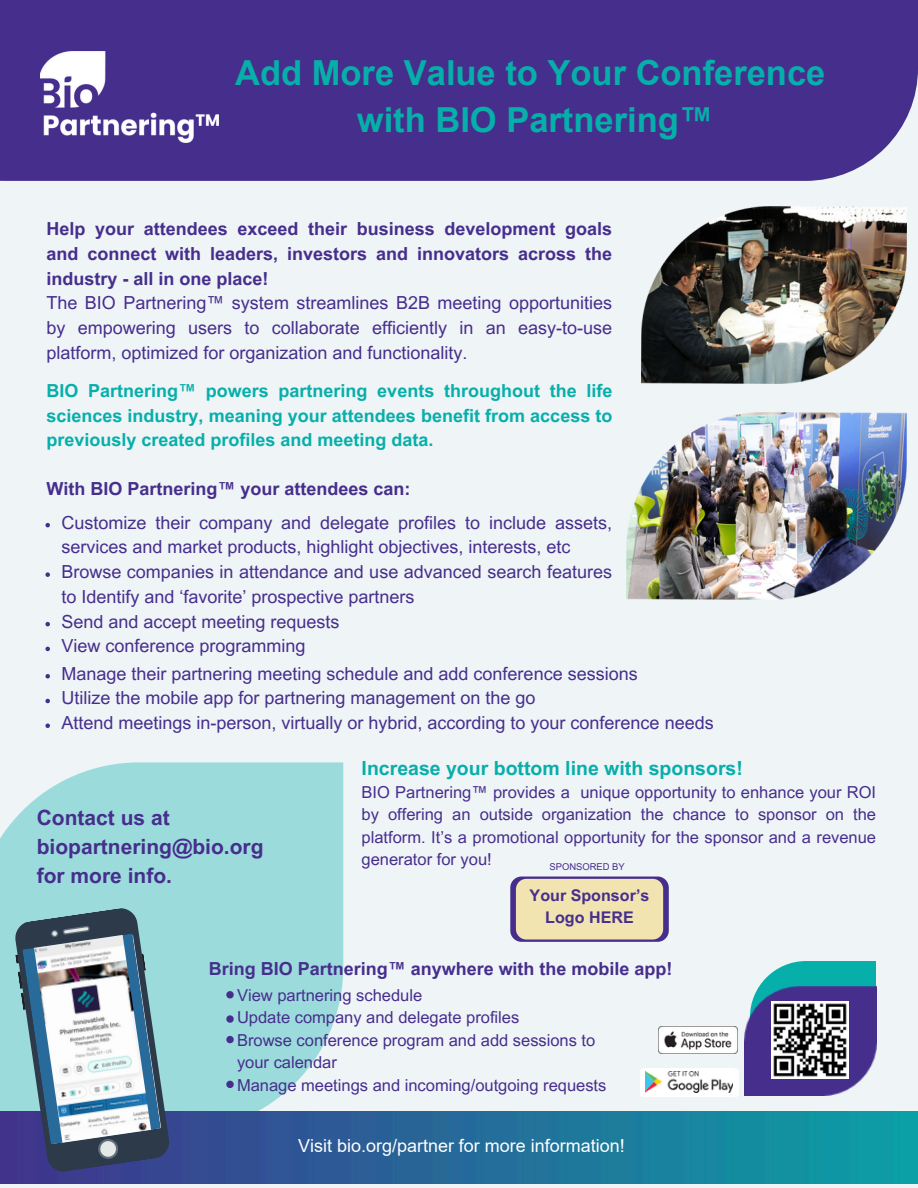
<style>
.page{position:relative;width:918px;height:1188px;background:#eff4f7}
.page>*{position:absolute;margin:0;border:0;box-sizing:border-box;transform-origin:0 0}
.t1{font:700 34.5px/47.2px "Arial";color:#07afaa;text-align:center}
.t2{font:700 21px/29.2px "Arial MT Pro";color:#462e8d}
.t3{font:700 19.5px "Arial MT Pro";color:#07afaa}
.t4{font:18px/24.8px "Arial MT Pro";color:#462e8d}
.t5{font:700 18px/24.8px "Arial MT Pro";color:#07afaa;text-align:justify}
.t6{font:700 18px "Arial MT Pro";color:#462e8d}
.t7{font:18px "Arial";color:#fff}
.t8{font:16.5px/22.5px "Arial MT Pro";color:#462e8d}
.t9{font:700 16.05px/22.2px "Arial MT Pro";color:#462e8d;text-align:center}
.t10{font:9.45px "Arial MT Pro";color:#462e8d}
.s1{font-weight:700}
</style>
<div class="page">
<svg style="left:0;top:762px;width:343px;height:350px;background:#a2dcdd"></svg>
<img style="left:0;top:1112px;width:918px;height:72px">
<div style="left:0;top:0;width:918px;height:181px;background:#462e8d"></div>
<img style="left:640px;top:1068px;width:98px;height:28px">
<svg style="left:13px;top:906px;width:158px;height:268px;background:#608298"></svg>
<img style="left:34px;top:935px;width:117px;height:208px">
<svg style="left:510px;top:877px;width:159px;height:65px;background:#dbccad"></svg>
<svg style="left:226px;top:1015px;width:8px;height:8px"></svg>
<svg style="left:226px;top:1036px;width:8px;height:7px"></svg>
<svg style="left:226px;top:991px;width:8px;height:7px"></svg>
<svg style="left:226px;top:1081px;width:8px;height:7px"></svg>
<img style="left:626px;top:413px;width:280px;height:187px">
<img style="left:641px;top:206px;width:266px;height:177px">
<img style="left:41px;top:52px;width:177px;height:91px">
<svg style="left:759px;top:961px;width:117px;height:26px;background:#23b4b2"></svg>
<img style="left:745px;top:987px;width:131px;height:109px">
<img style="left:659px;top:1027px;width:79px;height:27px">
<img style="left:646px;top:1072px;width:87px;height:20px">
<img style="left:772px;top:1002px;width:76px;height:76px">
<svg style="left:45px;top:523px;width:5px;height:4px"></svg>
<svg style="left:45px;top:572px;width:5px;height:5px"></svg>
<svg style="left:45px;top:622px;width:5px;height:4px"></svg>
<svg style="left:45px;top:647px;width:5px;height:4px"></svg>
<svg style="left:45px;top:674px;width:5px;height:5px"></svg>
<svg style="left:45px;top:699px;width:5px;height:4px"></svg>
<svg style="left:45px;top:724px;width:5px;height:4px"></svg>
<p class="t1" style="left:235px;top:50px;width:592px">Add More Value to Your Conference with BIO Partnering™</p>
<p class="t4" style="left:46px;top:219px;width:567px"><span class="s1">Help your attendees exceed their business development goals and connect with leaders, investors and innovators across the industry - all in one place!<br></span>The BIO Partnering™ system streamlines B2B meeting opportunities by empowering users to collaborate efficiently in an easy-to-use platform, optimized for organization and functionality.</p>
<h4 class="t5" style="left:46px;top:380px;width:568px">BIO Partnering™ powers partnering events throughout the life sciences industry, meaning your attendees benefit from access to previously created profiles and meeting data.</h4>
<p class="t6" style="left:46px;top:482px;width:366px">With BIO Partnering™ your attendees can:</p>
<h3 class="t4" style="left:61px;top:512px;width:552px">Customize their company and delegate profiles to include assets, services and market products, highlight objectives, interests, etc</h3>
<p class="t4" style="left:61px;top:562px;width:552px">Browse companies in attendance and use advanced search features to Identify and ‘favorite’ prospective partners</p>
<p class="t4" style="left:61px;top:611px;width:280px">Send and accept meeting requests</p>
<p class="t4" style="left:61px;top:636px;width:246px">View conference programming</p>
<p class="t4" style="left:61px;top:663px;width:578px">Manage their partnering meeting schedule and add conference sessions</p>
<h2 class="t4" style="left:61px;top:688px;width:476px">Utilize the mobile app for partnering management on the go</h2>
<p class="t4" style="left:61px;top:713px;width:654px">Attend meetings in-person, virtually or hybrid, according to your conference needs</p>
<p class="t3" style="left:362px;top:761px;width:383px">Increase your bottom line with sponsors!</p>
<p class="t8" style="left:362px;top:783px;width:516px;text-align:justify">BIO Partnering™ provides a unique opportunity to enhance your ROI by offering an outside organization the chance to sponsor on the platform. It’s a promotional opportunity for the sponsor and a revenue generator for you!</p>
<p class="t2" style="left:37px;top:805px;width:228px">Contact us at biopartnering@bio.org for more info.</p>
<p class="t10" style="left:550px;top:863px;width:77px">SPONSORED BY</p>
<h1 class="t9" style="left:530px;top:886px;width:121px">Your Sponsor’s<br>Logo HERE</h1>
<h4 class="t6" style="left:209px;top:962px;width:465px">Bring BIO Partnering™ anywhere with the mobile app!</h4>
<h3 class="t8" style="left:237px;top:986px;width:371px">View partnering schedule<br>Update company and delegate profiles<br>Browse conference program and add sessions to your calendar<br>Manage meetings and incoming/outgoing requests</h3>
<p class="t7" style="left:298px;top:1136px;width:328px">Visit bio.org/partner for more information!</p>
</div>
